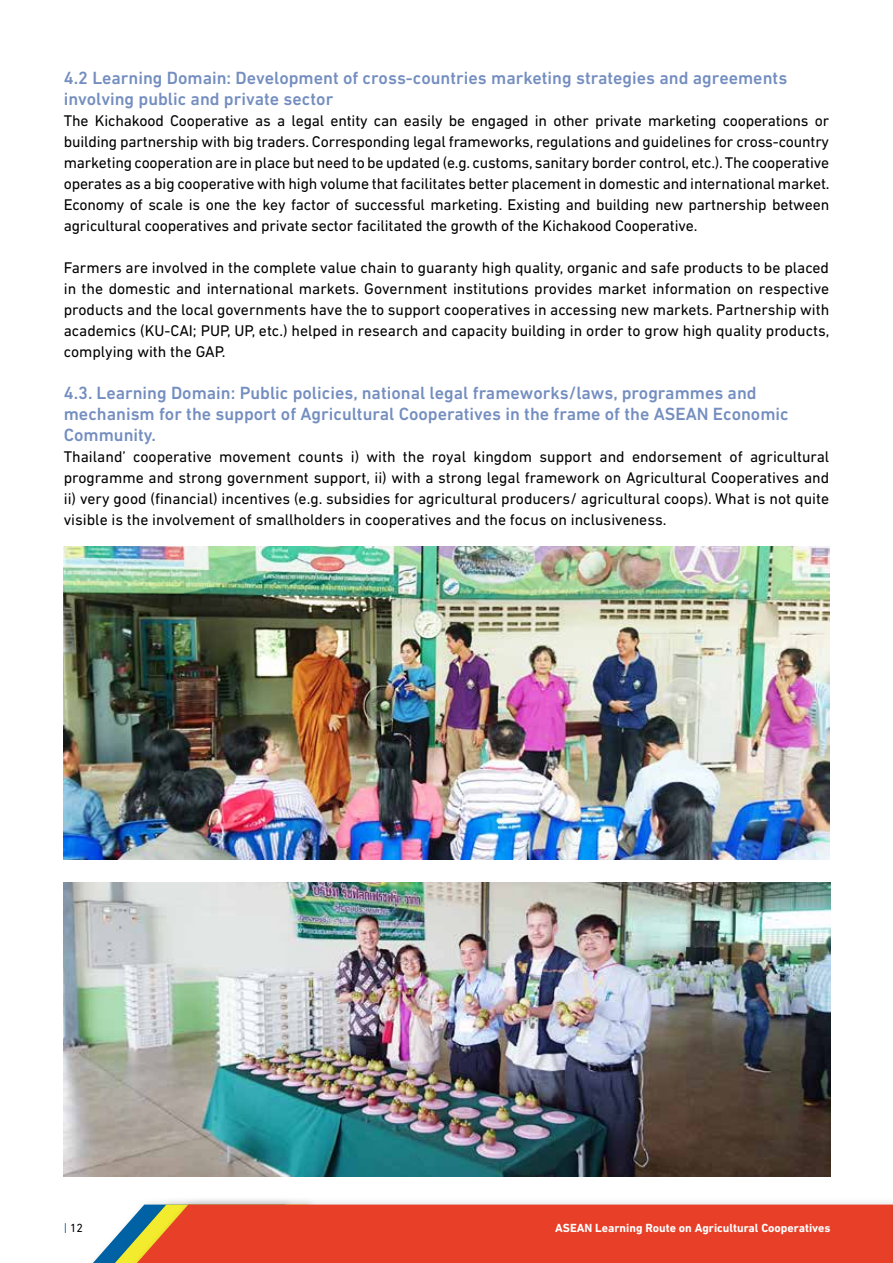
<style>
.page{position:relative;width:893px;height:1263px;background:#fff}
.page>*{position:absolute;margin:0;border:0;box-sizing:border-box;transform-origin:0 0}
.t1{font:500 18px/21px "DIN Next LT Pro";color:#748ec0}
.t2{font:15.75px/21px "DIN Next LT Pro";color:#000;text-align:justify}
.t3{font:700 12px "DIN Next LT Pro";color:#fff}
.t4{font:12px "DIN Next LT Pro";color:#000}
.s1{color:#0062a4}
</style>
<div class="page">
<svg style="left:93px;top:1238px;width:22px;height:25px"></svg>
<div style="left:115px;top:1196px;width:778px;height:67px;background:#000;opacity:.15"></div>
<svg style="left:119px;top:1204px;width:769px;height:59px;background:#e2472e"></svg>
<div style="left:888px;top:1196px;width:5px;height:67px;background:#000;opacity:.15"></div>
<svg style="left:892px;top:1204px;width:1px;height:59px"></svg>
<img style="left:64px;top:883px;width:766px;height:293px">
<img style="left:64px;top:546px;width:765px;height:313px">
<p class="t1" style="left:64px;top:67px;width:725px">4.2 Learning Domain: Development of cross-countries marketing strategies and agreements involving public and private sector</p>
<p class="t2" style="left:64px;top:110px;width:767px">The Kichakood Cooperative as a legal entity can easily be engaged in other private marketing cooperations or building partnership with big traders. Corresponding legal frameworks, regulations and guidelines for cross-country marketing cooperation are in place but need to be updated (e.g. customs, sanitary border control, etc.). The cooperative operates as a big cooperative with high volume that facilitates better placement in domestic and international market.<br>Economy of scale is one the key factor of successful marketing. Existing and building new partnership between agricultural cooperatives and private sector facilitated the growth of the Kichakood Cooperative.</p>
<p class="t2" style="left:64px;top:257px;width:767px">Farmers are involved in the complete value chain to guaranty high quality, organic and safe products to be placed in the domestic and international markets. Government institutions provides market information on respective products and the local governments have the to support cooperatives in accessing new markets. Partnership with academics (KU-CAI; PUP, UP, etc.) helped in research and capacity building in order to grow high quality products, complying with the GAP.</p>
<p class="t1" style="left:64px;top:382px;width:726px">4.3. Learning Domain: Public policies, national legal frameworks/laws, programmes and mechanism for the support of Agricultural Cooperatives in the frame of the ASEAN Economic<br>Community.</p>
<p class="t2" style="left:64px;top:446px;width:767px">Thailand’ cooperative movement counts i) with the royal kingdom support and endorsement of agricultural programme and strong government support, ii) with a strong legal framework on Agricultural Cooperatives and ii) very good (financial) incentives (e.g. subsidies for agricultural producers/ agricultural coops). What is not quite visible is the involvement of smallholders in cooperatives and the focus on inclusiveness.</p>
<p class="t4" style="left:64px;top:1220px;width:21px"><span class="s1">|</span> 12</p>
<p class="t3" style="left:555px;top:1220px;width:277px">ASEAN Learning Route on Agricultural Cooperatives</p>
</div>
